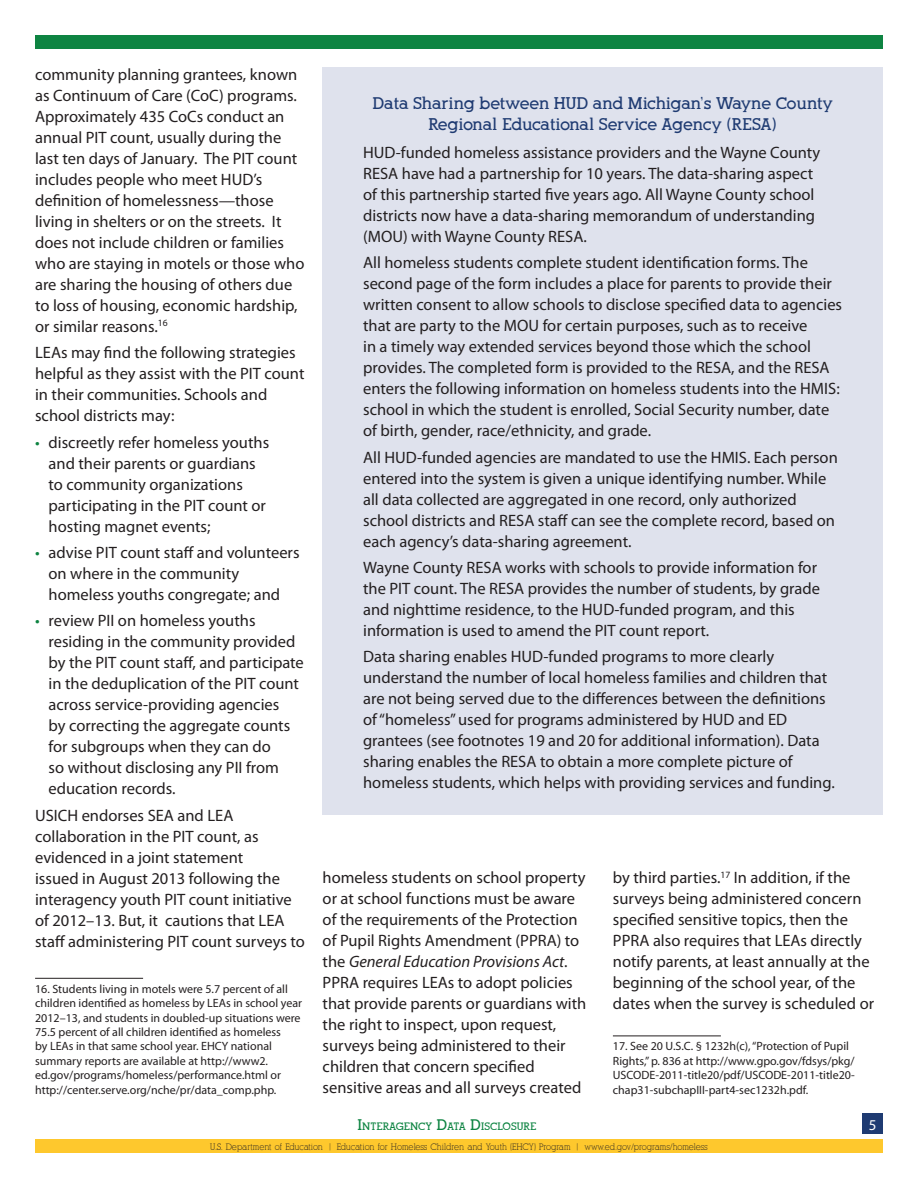
<style>
.page{position:relative;width:918px;height:1188px;background:#fff}
.page>*{position:absolute;margin:0;border:0;box-sizing:border-box;transform-origin:0 0}
.Sidebar_Body{font:16.5px/21px "Myriad Pro";color:#231f20}
.Body{font:16.5px/21px "Myriad Pro";color:#231f20}
.Sidebar_Title{font:700 16.5px/21px "Alexandria FLF";color:#1f3b72;text-align:center}
.t1{font:15px "Myriad Pro";color:#fff}
.Footnote{font:12px/14.4px "Myriad Pro";color:#231f20}
.t2{font:700 10.5px "Alexandria FLF";color:#0e8442}
.t3{font:9px "Alexandria FLF";color:#231f20}
.s1{color:#0e8442}
.s2{font-style:italic}
.s3{font-size:15px}
</style>
<div class="page">
<div style="left:35px;top:1139px;width:848px;height:14px;background:#fec82d"></div>
<div style="left:863px;top:1114px;width:20px;height:20px;background:#1f3b72"></div>
<div style="left:35px;top:35px;width:848px;height:14px;background:#0e8442"></div>
<div style="left:323px;top:68px;width:560px;height:747px;background:#dfe2ed"></div>
<hr style="left:613px;top:1036px;width:108px;height:1px;background:#231f20">
<hr style="left:35px;top:978px;width:108px;height:1px;background:#231f20">
<p class="Sidebar_Body" style="left:35px;top:64px;width:271px">community planning grantees, known as Continuum of Care (CoC) programs.<br>Approximately 435 CoCs conduct an annual PIT count, usually during the last ten days of January. The PIT count includes people who meet HUD’s definition of homelessness—those living in shelters or on the streets. It does not include children or families who are staying in motels or those who are sharing the housing of others due to loss of housing, economic hardship, or similar reasons.<sup>16</sup></p>
<p class="Body" style="left:35px;top:342px;width:271px">LEAs may find the following strategies helpful as they assist with the PIT count in their communities. Schools and school districts may:</p>
<p class="Sidebar_Body" style="left:49px;top:431px;width:222px;text-indent:-14px"><span class="s1">•</span> discreetly refer homeless youths and their parents or guardians to community organizations participating in the PIT count or hosting magnet events;</p>
<p class="Sidebar_Body" style="left:49px;top:542px;width:252px;text-indent:-14px"><span class="s1">•</span> advise PIT count staff and volunteers on where in the community homeless youths congregate; and</p>
<p class="Sidebar_Body" style="left:49px;top:610px;width:257px;text-indent:-14px"><span class="s1">•</span> review PII on homeless youths residing in the community provided by the PIT count staff, and participate in the deduplication of the PIT count across service-providing agencies<br>by correcting the aggregate counts for subgroups when they can do<br>so without disclosing any PII from education records.</p>
<p class="Body" style="left:35px;top:805px;width:271px">USICH endorses SEA and LEA collaboration in the PIT count, as evidenced in a joint statement<br>issued in August 2013 following the interagency youth PIT count initiative of 2012–13. But, it cautions that LEA staff administering PIT count surveys to</p>
<p class="Footnote" style="left:35px;top:981px;width:268px">16. Students living in motels were 5.7 percent of all children identified as homeless by LEAs in school year 2012–13, and students in doubled-up situations were 75.5 percent of all children identified as homeless<br>by LEAs in that same school year. EHCY national summary reports are available at http://www2. ed.gov/programs/homeless/performance.html or http://center.serve.org/nche/pr/data_comp.php.</p>
<p class="Sidebar_Title" style="left:373px;top:93px;width:462px">Data Sharing between HUD and Michigan’s Wayne County<br>Regional Educational Service Agency (RESA)</p>
<p class="Sidebar_Body" style="left:363px;top:141px;width:459px">HUD-funded homeless assistance providers and the Wayne County RESA have had a partnership for 10 years. The data-sharing aspect of this partnership started five years ago. All Wayne County school districts now have a data-sharing memorandum of understanding (MOU) with Wayne County RESA.</p>
<p class="Sidebar_Body" style="left:363px;top:252px;width:481px">All homeless students complete student identification forms. The second page of the form includes a place for parents to provide their written consent to allow schools to disclose specified data to agencies that are party to the MOU for certain purposes, such as to receive<br>in a timely way extended services beyond those which the school provides. The completed form is provided to the RESA, and the RESA enters the following information on homeless students into the HMIS: school in which the student is enrolled, Social Security number, date of birth, gender, race/ethnicity, and grade.</p>
<p class="Sidebar_Body" style="left:363px;top:446px;width:476px">All HUD-funded agencies are mandated to use the HMIS. Each person entered into the system is given a unique identifying number. While all data collected are aggregated in one record, only authorized school districts and RESA staff can see the complete record, based on each agency’s data-sharing agreement.</p>
<p class="Sidebar_Body" style="left:363px;top:557px;width:458px">Wayne County RESA works with schools to provide information for the PIT count. The RESA provides the number of students, by grade and nighttime residence, to the HUD-funded program, and this information is used to amend the PIT count report.</p>
<p class="Sidebar_Body" style="left:363px;top:646px;width:473px">Data sharing enables HUD-funded programs to more clearly understand the number of local homeless families and children that are not being served due to the differences between the definitions of “homeless” used for programs administered by HUD and ED grantees (see footnotes 19 and 20 for additional information). Data sharing enables the RESA to obtain a more complete picture of homeless students, which helps with providing services and funding.</p>
<p class="Sidebar_Body" style="left:323px;top:867px;width:265px">homeless students on school property or at school functions must be aware of the requirements of the Protection of Pupil Rights Amendment (PPRA) to the <span class="s2">General Education Provisions Act</span>.<br>PPRA requires LEAs to adopt policies that provide parents or guardians with the right to inspect, upon request, surveys being administered to their children that concern specified sensitive areas and all surveys created</p>
<p class="Sidebar_Body" style="left:613px;top:867px;width:263px">by third parties.<sup>17</sup> In addition, if the surveys being administered concern specified sensitive topics, then the PPRA also requires that LEAs directly notify parents, at least annually at the beginning of the school year, of the dates when the survey is scheduled or</p>
<p class="Footnote" style="left:613px;top:1039px;width:243px">17. See 20 U.S.C. § 1232h(c), “Protection of Pupil Rights,” p. 836 at http://www.gpo.gov/fdsys/pkg/ USCODE-2011-title20/pdf/USCODE-2011-title20- chap31-subchapIII-part4-sec1232h.pdf.</p>
<p class="t2" style="left:357px;top:1121px;width:181px"><span class="s3">I</span>NTERAGENCY <span class="s3">D</span>ATA <span class="s3">D</span>ISCLOSURE</p>
<p class="t1" style="left:869px;top:1115px;width:9px">5</p>
<p class="t3" style="left:210px;top:1142px;width:499px">U.S. Department of Education | Education for Homeless Children and Youth (EHCY) Program | www.ed.gov/programs/homeless</p>
</div>
